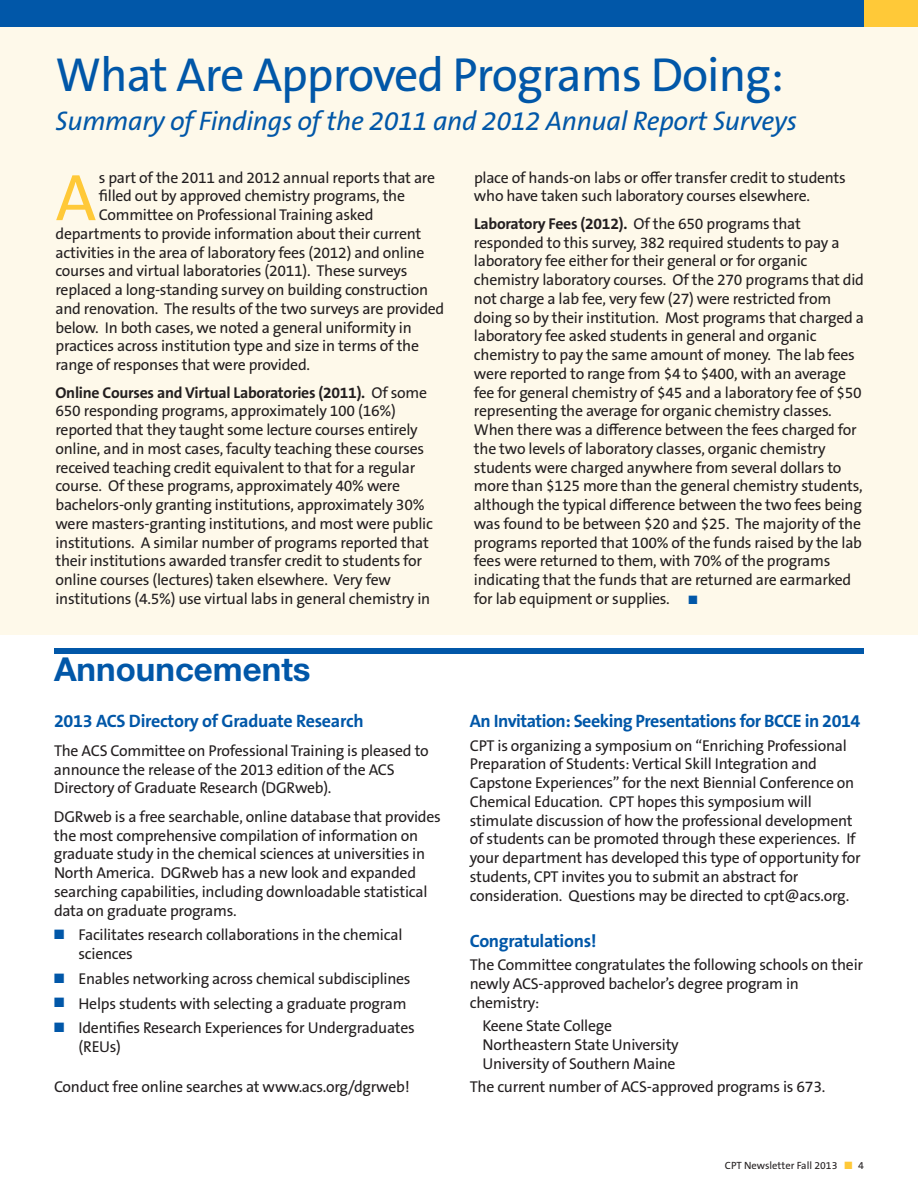
<style>
.page{position:relative;width:918px;height:1188px;background:#fff}
.page>*{position:absolute;margin:0;border:0;box-sizing:border-box;transform-origin:0 0}
.t1{font:66.45px "The Sans ACS W5 Plain";color:#ffc938}
.t2{font:48px "The Sans ACS W5 Plain";letter-spacing:-.02em;color:#0157a8}
.t3{font:700 33px "Helvetica Neue";color:#0157a8}
.t4{font:italic 27px "The Sans ACS W5 Plain";letter-spacing:-.01em;color:#0157a8}
.t5{font:700 18px "The Sans ACS W7";letter-spacing:-.025em;color:#0157a8}
.t6{font:15.75px/18.8px "The Sans ACS W5 Plain";letter-spacing:-.015em;color:#231f20}
.t7{font:700 15.75px "The Sans ACS W7";letter-spacing:-.015em;color:#231f20}
.t8{font:10.5px "The Sans ACS W5 Plain";color:#231f20}
.s1{font-family:"The Sans ACS W5 Plain";font-weight:400}
.s2{color:#0157a8}
.s3{color:#ffc938}
</style>
<div class="page">
<div style="left:0;top:22px;width:918px;height:612px;background:#fef9ea"></div>
<div style="left:0;top:0;width:918px;height:27px;background:#0157a8"></div>
<div style="left:864px;top:0;width:54px;height:27px;background:#ffc938"></div>
<div style="left:54px;top:648px;width:810px;height:6px;background:#0157a8"></div>
<h2 class="t2" style="left:56px;top:56px;width:730px">What Are Approved Programs Doing:</h2>
<h3 class="t4" style="left:56px;top:110px;width:743px">Summary of Findings of the 2011 and 2012 Annual Report Surveys</h3>
<h1 class="t1" style="left:56px;top:172px;width:42px">A</h1>
<p class="t6" style="left:99px;top:169px;width:338px">s part of the 2011 and 2012 annual reports that are</p>
<p class="t6" style="left:108px;top:188px;width:299px">lled out by approved chemistry programs, the</p>
<p class="t6" style="left:99px;top:207px;width:276px">Committee on Professional Training asked</p>
<p class="t6" style="left:55px;top:226px;width:367px">departments to provide information about their current</p>
<p class="t6" style="left:55px;top:244px;width:370px">activities in the area of laboratory fees (2012) and online</p>
<p class="t6" style="left:55px;top:263px;width:354px">courses and virtual laboratories (2011). These surveys</p>
<p class="t6" style="left:55px;top:282px;width:374px">replaced a long-standing survey on building construction</p>
<p class="t6" style="left:55px;top:301px;width:390px">and renovation. The results of the two surveys are provided</p>
<p class="t6" style="left:55px;top:319px;width:358px">below. In both cases, we noted a general uniformity in</p>
<p class="t6" style="left:55px;top:338px;width:365px">practices across institution type and size in terms of the</p>
<p class="t6" style="left:55px;top:357px;width:256px">range of responses that were provided.</p>
<p class="t7" style="left:55px;top:386px;width:373px">Online Courses and Virtual Laboratories (2011). <span class="s1">Of some</span></p>
<p class="t6" style="left:55px;top:403px;width:379px">650 responding programs, approximately 100 (16%) reported that they taught some lecture courses entirely online, and in most cases, faculty teaching these courses received teaching credit equivalent to that for a regular course. Of these programs, approximately 40% were bachelors-only granting institutions, approximately 30% were masters-granting institutions, and most were public institutions. A similar number of programs reported that their institutions awarded transfer credit to students for online courses (lectures) taken elsewhere. Very few institutions (4.5%) use virtual labs in general chemistry in</p>
<h3 class="t3" style="left:54px;top:649px;width:258px">Announcements</h3>
<p class="t5" style="left:54px;top:714px;width:311px">2013 ACS Directory of Graduate Research</p>
<p class="t6" style="left:54px;top:743px;width:376px">The ACS Committee on Professional Training is pleased to announce the release of the 2013 edition of the ACS<br>Directory of Graduate Research (DGRweb).</p>
<p class="t6" style="left:54px;top:809px;width:388px">DGRweb is a free searchable, online database that provides the most comprehensive compilation of information on graduate study in the chemical sciences at universities in North America. DGRweb has a new look and expanded searching capabilities, including downloadable statistical data on graduate programs.</p>
<p class="t6" style="left:79px;top:927px;width:325px;text-indent:-25px"><span class="s2">■</span> Facilitates research collaborations in the chemical sciences</p>
<p class="t6" style="left:54px;top:971px;width:358px"><span class="s2">■</span> Enables networking across chemical subdisciplines</p>
<p class="t6" style="left:54px;top:995px;width:354px"><span class="s2">■</span> Helps students with selecting a graduate program</p>
<p class="t6" style="left:79px;top:1020px;width:338px;text-indent:-25px"><span class="s2">■</span> Identi es Research Experiences for Undergraduates (REUs)</p>
<p class="t6" style="left:54px;top:1079px;width:357px">Conduct free online searches at www.acs.org/dgrweb!</p>
<p class="t6" style="left:474px;top:169px;width:373px">place of hands-on labs or offer transfer credit to students who have taken such laboratory courses elsewhere.</p>
<p class="t7" style="left:474px;top:217px;width:328px">Laboratory Fees (2012). <span class="s1">Of the 650 programs that</span></p>
<p class="t6" style="left:474px;top:234px;width:392px">responded to this survey, 382 required students to pay a laboratory fee either for their general or for organic chemistry laboratory courses. Of the 270 programs that did not charge a lab fee, very few (27) were restricted from doing so by their institution. Most programs that charged a laboratory fee asked students in general and organic chemistry to pay the same amount of money. The lab fees were reported to range from $4 to $400, with an average fee for general chemistry of $45 and a laboratory fee of $50 representing the average for organic chemistry classes.<br>When there was a difference between the fees charged for the two levels of laboratory classes, organic chemistry students were charged anywhere from several dollars to more than $125 more than the general chemistry students, although the typical difference between the two fees being was found to be between $20 and $25. The majority of the programs reported that 100% of the funds raised by the lab fees were returned to them, with 70% of the programs indicating that the funds that are returned are earmarked for lab equipment or supplies. <span class="s2">■</span></p>
<p class="t5" style="left:470px;top:714px;width:392px">An Invitation: Seeking Presentations for BCCE in 2014</p>
<p class="t6" style="left:470px;top:737px;width:392px">CPT is organizing a symposium on “Enriching Professional Preparation of Students: Vertical Skill Integration and Capstone Experiences” for the next Biennial Conference on Chemical Education. CPT hopes this symposium will stimulate discussion of how the professional development of students can be promoted through these experiences. If your department has developed this type of opportunity for students, CPT invites you to submit an abstract for consideration. Questions may be directed to cpt@acs.org.</p>
<p class="t5" style="left:470px;top:934px;width:128px">Congratulations!</p>
<p class="t6" style="left:470px;top:957px;width:395px">The Committee congratulates the following schools on their newly ACS-approved bachelor’s degree program in chemistry:</p>
<p class="t6" style="left:482px;top:1018px;width:198px">Keene State College<br>Northeastern State University<br>University of Southern Maine</p>
<p class="t6" style="left:470px;top:1079px;width:357px">The current number of ACS-approved programs is 673.</p>
<p class="t8" style="left:725px;top:1161px;width:141px">CPT Newsletter Fall 2013 <span class="s3">■</span> 4</p>
</div>
